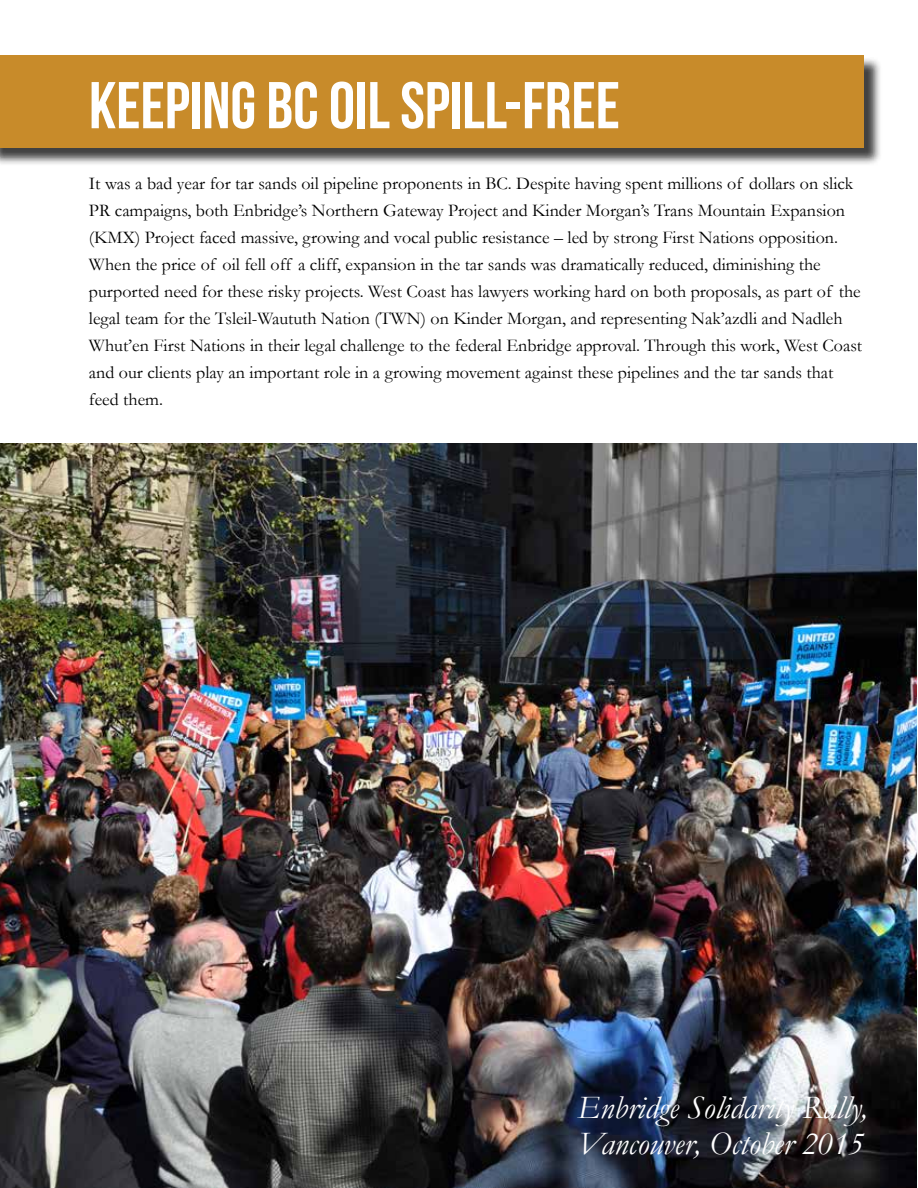
<style>
.page{position:relative;width:918px;height:1188px;background:#fff}
.page>*{position:absolute;margin:0;border:0;box-sizing:border-box;transform-origin:0 0}
.t1{font:66px "Bebas Neue";color:#fff}
.t2{font:italic 33px/36px "Garamond";color:#fff}
.t3{font:18px/27px "Garamond";color:#000}
</style>
<div class="page">
<img style="left:0;top:443px;width:916px;height:745px">
<div style="left:0;top:57px;width:883px;height:110px;background:#000;opacity:.75"></div>
<div style="left:0;top:55px;width:864px;height:93px;background:#c88b2a"></div>
<h1 class="t1" style="left:89px;top:69px;width:533px">KEEPING BC OIL SPILL-FREE</h1>
<p class="t3" style="left:89px;top:169px;width:775px">It was a bad year for tar sands oil pipeline proponents in BC. Despite having spent millions of dollars on slick PR campaigns, both Enbridge’s Northern Gateway Project and Kinder Morgan’s Trans Mountain Expansion (KMX) Project faced massive, growing and vocal public resistance – led by strong First Nations opposition.<br>When the price of oil fell off a cliff, expansion in the tar sands was dramatically reduced, diminishing the purported need for these risky projects. West Coast has lawyers working hard on both proposals, as part of the legal team for the Tsleil-Waututh Nation (TWN) on Kinder Morgan, and representing Nak’azdli and Nadleh Whut’en First Nations in their legal challenge to the federal Enbridge approval. Through this work, West Coast and our clients play an important role in a growing movement against these pipelines and the tar sands that feed them.</p>
<h2 class="t2" style="left:578px;top:1089px;width:292px">Enbridge Solidarity Rally,<br>Vancouver, October 2015</h2>
</div>
